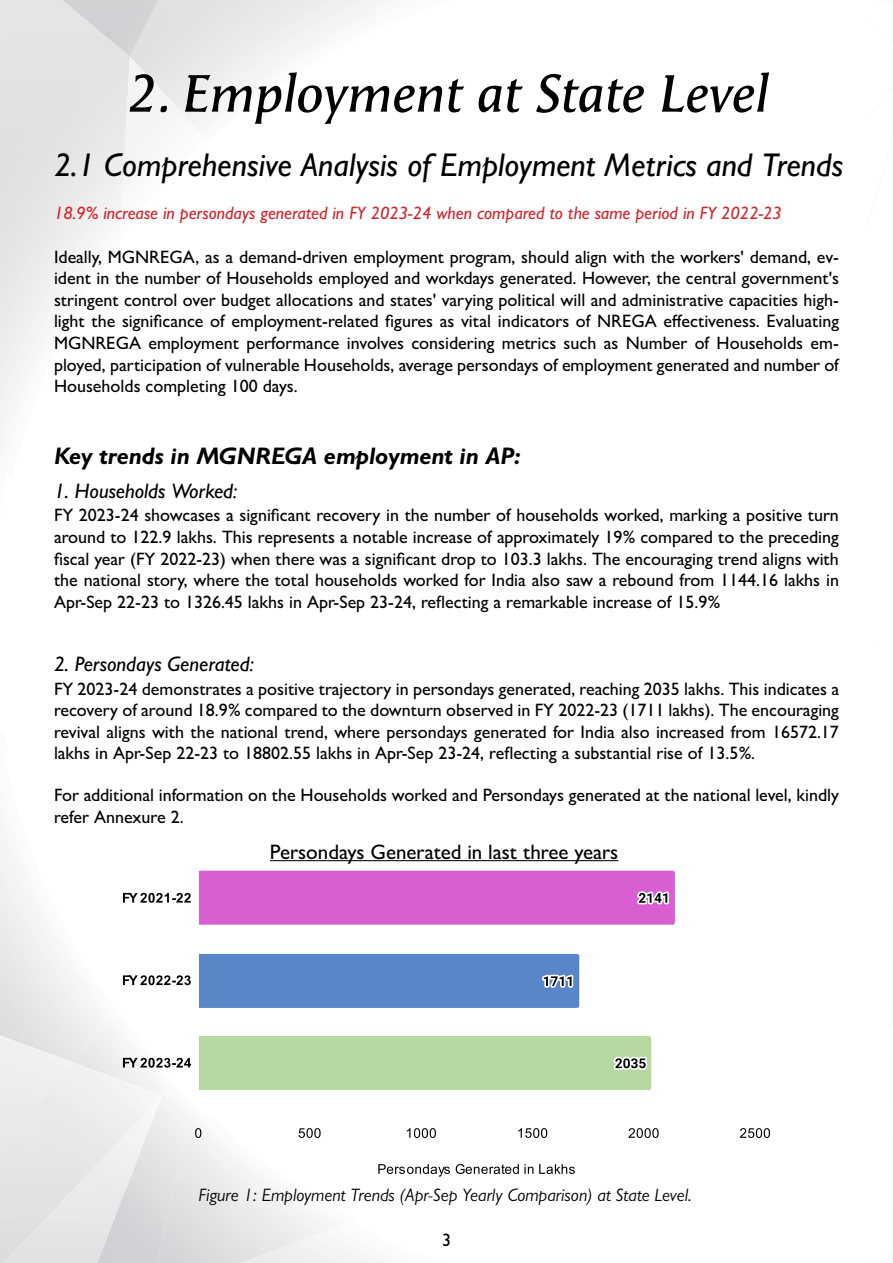
<style>
.page{position:relative;width:893px;height:1263px;background:#fff}
.page>*{position:absolute;margin:0;border:0;box-sizing:border-box;transform-origin:0 0}
.t1{font:italic 600 52.5px "Angie Pro";color:#000}
.t2{font:italic 500 33px "Gill Sans";color:#000}
.t3{font:italic 700 24px "Gill Sans";color:#000}
.t4{font:italic 500 21px "Gill Sans";color:#000}
.t5{font:500 21px "Gill Sans";color:#000}
.t6{font:500 18px/21.6px "Gill Sans";color:#000;text-align:justify}
.t7{font:italic 500 18px "Gill Sans";color:#d2232a}
.t8{font:italic 18px "Gill Sans";color:#000}
</style>
<div class="page">
<img style="left:0;top:1035px;width:74px;height:27px">
<img style="left:62px;top:0;width:96px;height:57px">
<img style="left:98px;top:57px;width:222px;height:216px">
<img style="left:107px;top:161px;width:213px;height:112px">
<img style="left:146px;top:892px;width:46px;height:203px">
<img style="left:97px;top:1095px;width:79px;height:168px">
<img style="left:157px;top:1108px;width:212px;height:155px">
<hr style="left:270px;top:860px;width:348px;height:1px;background:#000">
<div style="left:199px;top:871px;width:476px;height:54px;background:#d95ed1"></div>
<div style="left:199px;top:954px;width:380px;height:54px;background:#5985c9"></div>
<div style="left:199px;top:1036px;width:452px;height:54px;background:#b5d9a1"></div>
<svg style="left:378px;top:1164px;width:197px;height:13px"></svg>
<svg style="left:123px;top:893px;width:68px;height:10px"></svg>
<svg style="left:123px;top:975px;width:68px;height:10px"></svg>
<svg style="left:123px;top:1058px;width:68px;height:10px"></svg>
<svg style="left:195px;top:1128px;width:6px;height:10px"></svg>
<svg style="left:299px;top:1128px;width:22px;height:10px"></svg>
<svg style="left:407px;top:1128px;width:29px;height:10px"></svg>
<svg style="left:518px;top:1128px;width:29px;height:10px"></svg>
<svg style="left:629px;top:1128px;width:30px;height:10px"></svg>
<svg style="left:740px;top:1128px;width:30px;height:10px"></svg>
<h1 class="t1" style="left:126px;top:56px;width:642px">2. Employment at State Level</h1>
<h2 class="t2" style="left:54px;top:145px;width:791px">2.1 Comprehensive Analysis of Employment Metrics and Trends</h2>
<p class="t7" style="left:54px;top:203px;width:729px">18.9% increase in persondays generated in FY 2023-24 when compared to the same period in FY 2022-23</p>
<p class="t6" style="left:54px;top:245px;width:786px">Ideally, MGNREGA, as a demand-driven employment program, should align with the workers' demand, ev&shy;ident in the number of Households employed and workdays generated. However, the central government's stringent control over budget allocations and states' varying political will and administrative capacities high&shy;light the significance of employment-related figures as vital indicators of NREGA effectiveness. Evaluating MGNREGA employment performance involves considering metrics such as Number of Households em&shy;ployed, participation of vulnerable Households, average persondays of employment generated and number of Households completing 100 days.</p>
<h3 class="t3" style="left:54px;top:441px;width:468px">Key trends in MGNREGA employment in AP:</h3>
<p class="t4" style="left:54px;top:479px;width:185px">1. Households Worked:</p>
<p class="t6" style="left:54px;top:504px;width:786px">FY 2023-24 showcases a significant recovery in the number of households worked, marking a positive turn around to 122.9 lakhs. This represents a notable increase of approximately 19% compared to the preceding fiscal year (FY 2022-23) when there was a significant drop to 103.3 lakhs. The encouraging trend aligns with the national story, where the total households worked for India also saw a rebound from 1144.16 lakhs in Apr-Sep 22-23 to 1326.45 lakhs in Apr-Sep 23-24, reflecting a remarkable increase of 15.9%</p>
<p class="t4" style="left:54px;top:652px;width:201px">2. Persondays Generated:</p>
<p class="t6" style="left:54px;top:677px;width:786px">FY 2023-24 demonstrates a positive trajectory in persondays generated, reaching 2035 lakhs. This indicates a recovery of around 18.9% compared to the downturn observed in FY 2022-23 (1711 lakhs). The encouraging revival aligns with the national trend, where persondays generated for India also increased from 16572.17 lakhs in Apr-Sep 22-23 to 18802.55 lakhs in Apr-Sep 23-24, reflecting a substantial rise of 13.5%.</p>
<p class="t6" style="left:54px;top:784px;width:786px">For additional information on the Households worked and Persondays generated at the national level, kindly refer Annexure 2.</p>
<p class="t5" style="left:270px;top:839px;width:350px">Persondays Generated in last three years</p>
<p class="t8" style="left:199px;top:1185px;width:495px">Figure 1: Employment Trends (Apr-Sep Yearly Comparison) at State Level.</p>
<p class="t6" style="left:442px;top:1229px;width:10px">3</p>
</div>
